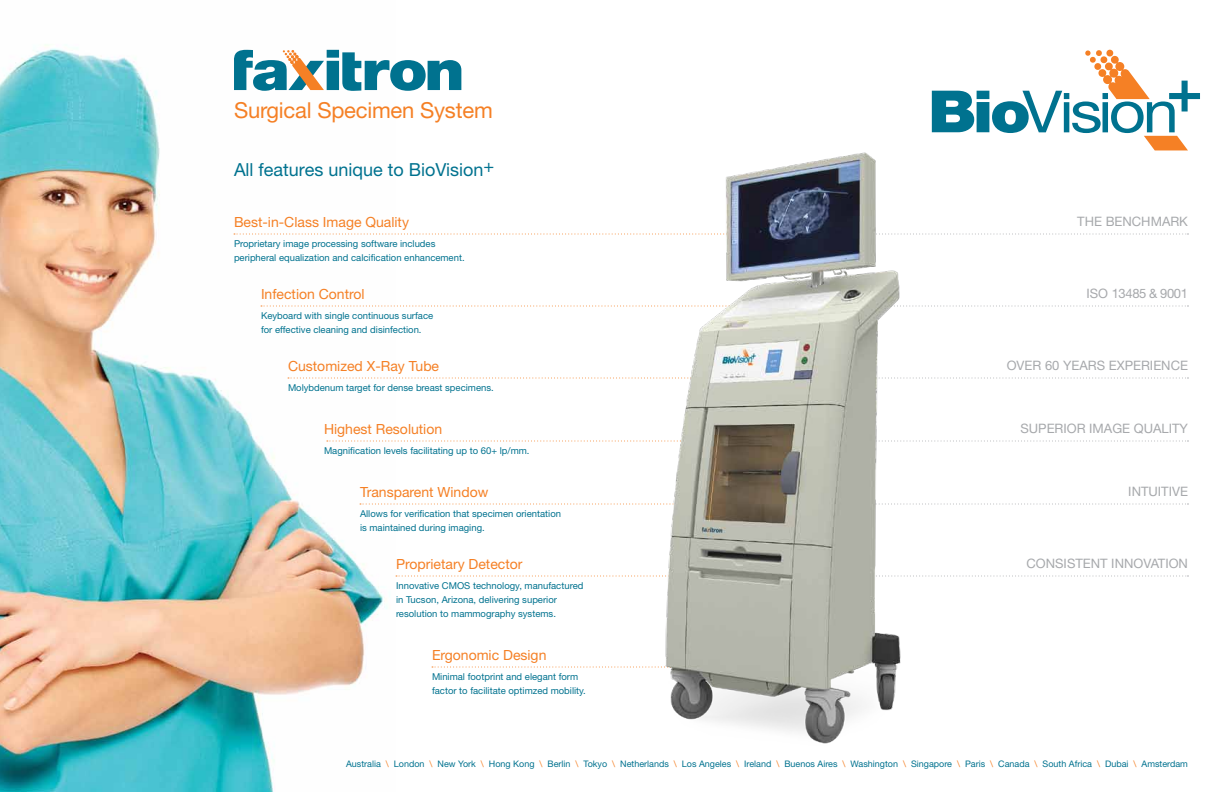
<style>
.page{position:relative;width:1224px;height:792px;background:#fff}
.page>*{position:absolute;margin:0;border:0;box-sizing:border-box;transform-origin:0 0}
.t1{font:22px "Helvetica Neue";letter-spacing:-.01em;color:#f58025}
.t2{font:18px "Helvetica Neue";color:#00728f}
.t3{font:14px "Helvetica Neue";color:#f58025}
.t4{font:13px "Helvetica Neue";color:#a7a9ac}
.t5{font:13px "Helvetica Neue";letter-spacing:-.03em;color:#a7a9ac}
.t6{font:9.5px/14px "Helvetica Neue";color:#00728f}
.t7{font:9px "Helvetica Neue";color:#00728f}
.s1{color:#f58025}
</style>
<div class="page">
<img style="left:0;top:44px;width:396px;height:748px">
<svg style="left:234px;top:50px;width:227px;height:41px"></svg>
<svg style="left:234px;top:234px;width:308px;height:1px"></svg>
<svg style="left:261px;top:306px;width:282px;height:1px"></svg>
<svg style="left:288px;top:378px;width:255px;height:1px"></svg>
<svg style="left:327px;top:440px;width:215px;height:2px"></svg>
<svg style="left:360px;top:504px;width:183px;height:1px"></svg>
<svg style="left:396px;top:576px;width:146px;height:1px"></svg>
<svg style="left:432px;top:667px;width:109px;height:1px"></svg>
<svg style="left:1006px;top:234px;width:183px;height:1px"></svg>
<svg style="left:1005px;top:306px;width:184px;height:1px"></svg>
<svg style="left:1005px;top:378px;width:184px;height:1px"></svg>
<svg style="left:1005px;top:440px;width:184px;height:2px"></svg>
<svg style="left:1005px;top:504px;width:184px;height:1px"></svg>
<svg style="left:1006px;top:576px;width:183px;height:1px"></svg>
<img style="left:543px;top:91px;width:461px;height:653px">
<svg style="left:932px;top:49px;width:268px;height:101px"></svg>
<h1 class="t1" style="left:234px;top:97px;width:260px">Surgical Specimen System</h1>
<h2 class="t2" style="left:234px;top:159px;width:262px">All features unique to BioVision+</h2>
<h3 class="t3" style="left:234px;top:214px;width:177px">Best-in-Class Image Quality</h3>
<p class="t6" style="left:234px;top:237px;width:232px">Proprietary image processing software includes peripheral equalization and calcification enhancement.</p>
<h3 class="t3" style="left:261px;top:286px;width:105px">Infection Control</h3>
<p class="t6" style="left:261px;top:309px;width:174px">Keyboard with single continuous surface for effective cleaning and disinfection.</p>
<h3 class="t3" style="left:288px;top:358px;width:153px">Customized X-Ray Tube</h3>
<p class="t6" style="left:288px;top:381px;width:207px">Molybdenum target for dense breast specimens.</p>
<h3 class="t3" style="left:324px;top:421px;width:120px">Highest Resolution</h3>
<p class="t6" style="left:324px;top:444px;width:207px">Magnification levels facilitating up to 60+ lp/mm.</p>
<h3 class="t3" style="left:360px;top:484px;width:130px">Transparent Window</h3>
<p class="t6" style="left:360px;top:507px;width:203px">Allows for verification that specimen orientation is maintained during imaging.</p>
<h3 class="t3" style="left:396px;top:556px;width:128px">Proprietary Detector</h3>
<p class="t6" style="left:396px;top:579px;width:189px">Innovative CMOS technology, manufactured in Tucson, Arizona, delivering superior resolution to mammography systems.</p>
<h3 class="t3" style="left:432px;top:647px;width:116px">Ergonomic Design</h3>
<p class="t6" style="left:432px;top:670px;width:155px">Minimal footprint and elegant form factor to facilitate optimzed mobility.</p>
<h3 class="t4" style="left:1077px;top:214px;width:112px">THE BENCHMARK</h3>
<h3 class="t5" style="left:1087px;top:286px;width:103px">ISO 13485 &amp; 9001</h3>
<h3 class="t4" style="left:1007px;top:358px;width:183px">OVER 60 YEARS EXPERIENCE</h3>
<h3 class="t4" style="left:1020px;top:421px;width:169px">SUPERIOR IMAGE QUALITY</h3>
<h3 class="t4" style="left:1128px;top:484px;width:61px">INTUITIVE</h3>
<h3 class="t4" style="left:1027px;top:556px;width:161px">CONSISTENT INNOVATION</h3>
<p class="t7" style="left:346px;top:758px;width:843px">Australia <span class="s1">\</span> London <span class="s1">\</span> New York <span class="s1">\</span> Hong Kong <span class="s1">\</span> Berlin <span class="s1">\</span> Tokyo <span class="s1">\</span> Netherlands <span class="s1">\</span> Los Angeles <span class="s1">\</span> Ireland <span class="s1">\</span> Buenos Aires <span class="s1">\</span> Washington <span class="s1">\</span> Singapore <span class="s1">\</span> Paris <span class="s1">\</span> Canada <span class="s1">\</span> South Africa <span class="s1">\</span> Dubai <span class="s1">\</span> Amsterdam</p>
</div>
